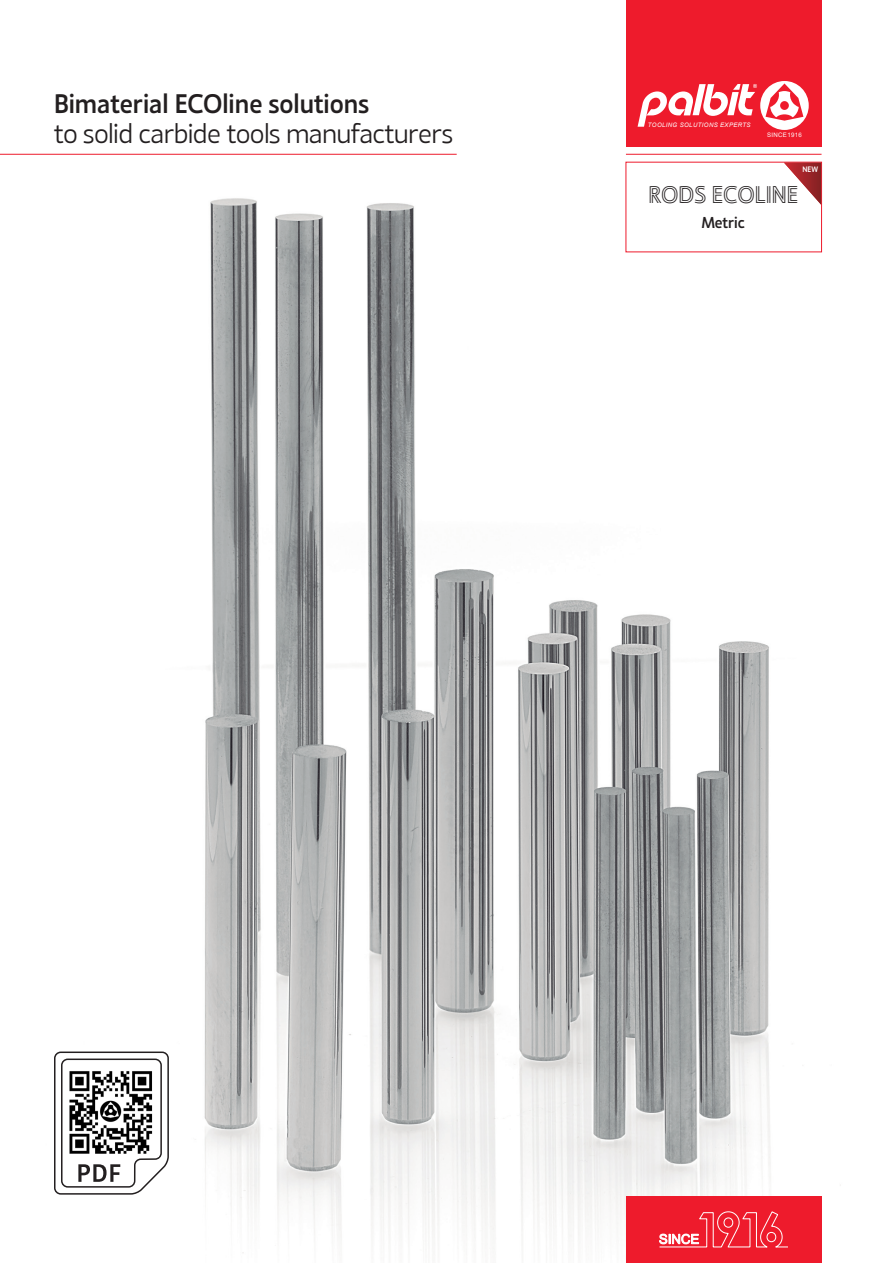
<style>
.page{position:relative;width:893px;height:1263px;background:#fff}
.page>*{position:absolute;margin:0;border:0;box-sizing:border-box;transform-origin:0 0}
.t1{font:25.5px "Ligurino Lt";color:#231f20}
.t2{font:25.5px "Ligurino Rg";color:#231f20}
.t3{font:22.5px "Ligurino Ol";color:#231f20}
.t4{font:15px "Ligurino Rg";color:#231f20}
.t5{font:7.5px "Ligurino Rg";color:#fff}
.t6{font:italic 6.15px "Arial";letter-spacing:.06em;color:#fff}
.t7{font:6.15px "Arial";letter-spacing:.05em;color:#fff}
</style>
<div class="page">
<img style="left:0;top:0;width:841px;height:1263px">
<hr style="left:0;top:154px;width:457px;height:1px;background:#ee1b2c">
<hr style="left:626px;top:154px;width:195px;height:1px;background:#ee1b2c">
<svg style="left:784px;top:163px;width:37px;height:42px"></svg>
<svg style="left:53px;top:1051px;width:117px;height:144px"></svg>
<img style="left:64px;top:1064px;width:94px;height:93px">
<div style="left:626px;top:0;width:195px;height:147px;background:#ee1b2c"></div>
<div style="left:626px;top:1196px;width:195px;height:67px;background:#ee1b2c"></div>
<svg style="left:659px;top:1211px;width:129px;height:37px"></svg>
<svg style="left:638px;top:81px;width:171px;height:49px"></svg>
<p class="t2" style="left:54px;top:82px;width:317px">Bimaterial ECOline solutions</p>
<p class="t1" style="left:54px;top:113px;width:400px">to solid carbide tools manufacturers</p>
<p class="t6" style="left:648px;top:121px;width:104px">TOOLING SOLUTIONS EXPERTS</p>
<p class="t7" style="left:767px;top:130px;width:36px">SINCE1916</p>
<p class="t5" style="left:802px;top:163px;width:17px">NEW</p>
<p class="t3" style="left:649px;top:176px;width:151px">RODS ECOLINE</p>
<p class="t4" style="left:702px;top:210px;width:44px">Metric</p>
</div>
